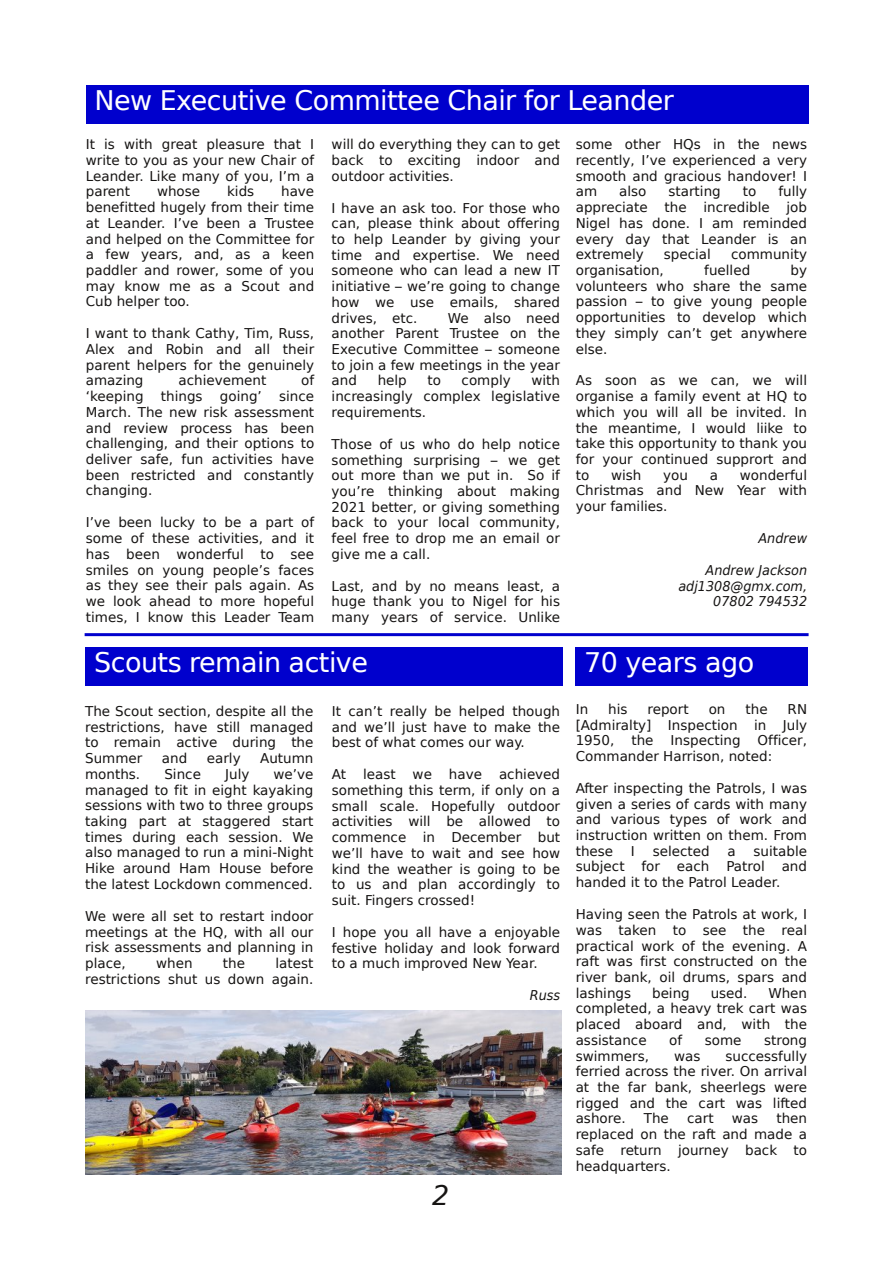
<style>
.page{position:relative;width:893px;height:1263px;background:#fff}
.page>*{position:absolute;margin:0;border:0;box-sizing:border-box;transform-origin:0 0}
.t1{font:27px "Bitstream Vera Sans";letter-spacing:-.02em;color:#fff}
.t2{font:italic 27px "Bitstream Vera Sans";color:#161413}
.t3{font:13.5px/15.8px "Bitstream Vera Sans";color:#161413;text-align:justify}
.t4{font:italic 13.5px/15.8px "Bitstream Vera Sans";color:#161413;text-align:right;scale:.95 1}
</style>
<div class="page">
<hr style="left:85px;top:633px;width:724px;height:3px;background:#0000cd">
<div style="left:86px;top:647px;width:477px;height:39px;background:#0000cd"></div>
<div style="left:576px;top:647px;width:232px;height:39px;background:#0000cd"></div>
<img style="left:85px;top:1011px;width:477px;height:164px">
<div style="left:86px;top:85px;width:722px;height:39px;background:#0000cd"></div>
<h1 class="t1" style="left:94px;top:85px;width:581px">New Executive Committee Chair for Leander</h1>
<p class="t3" style="left:86px;top:137px;width:230px">It is with great pleasure that I write to you as your new Chair of Leander. Like many of you, I’m a parent</p>
<p class="t3" style="left:86px;top:184px;width:230px;text-indent:195px">have benefitted hugely from their time at Leander. I’ve been a Trustee and helped on the Committee for a few years, and, as a keen paddler and rower, some of you may know me as a Scout and Cub helper too.</p>
<p class="t3" style="left:86px;top:326px;width:230px">I want to thank Cathy, Tim, Russ, Alex and Robin and all their parent helpers for the genuinely amazing</p>
<p class="t3" style="left:157px;top:184px;width:45px">whose</p>
<p class="t3" style="left:227px;top:184px;width:29px">kids</p>
<p class="t3" style="left:178px;top:373px;width:89px">achievement</p>
<p class="t3" style="left:301px;top:373px;width:15px">of</p>
<p class="t3" style="left:86px;top:389px;width:230px;text-indent:193px">since March. The new risk assessment and review process has been challenging, and their options to deliver safe, fun activities have been restricted and constantly changing.</p>
<p class="t3" style="left:86px;top:515px;width:230px">I’ve been lucky to be a part of some of these activities, and it has been wonderful to see smiles on young people’s faces as they see their pals again. As we look ahead to more hopeful times, I know this Leader Team</p>
<p class="t3" style="left:86px;top:389px;width:59px">‘keeping</p>
<p class="t3" style="left:161px;top:389px;width:43px">things</p>
<p class="t3" style="left:220px;top:389px;width:43px">going’</p>
<p class="t3" style="left:332px;top:137px;width:230px">will do everything they can to get back to exciting indoor and outdoor activities.</p>
<p class="t3" style="left:332px;top:200px;width:230px">I have an ask too. For those who can, please think about offering to help Leander by giving your time and expertise. We need someone who can lead a new IT initiative – we’re going to change how we use emails, shared drives, etc.</p>
<p class="t3" style="left:332px;top:310px;width:230px;text-indent:116px">We also need another Parent Trustee on the Executive Committee – someone to join a few meetings in the year and</p>
<p class="t3" style="left:332px;top:373px;width:230px;text-indent:200px">with increasingly complex legislative requirements.</p>
<p class="t3" style="left:332px;top:436px;width:230px">Those of us who do help notice something surprising – we get out more than we put in. So if you’re thinking about making 2021 better, or giving something back to your local community, feel free to drop me an email or give me a call.</p>
<p class="t3" style="left:332px;top:578px;width:230px">Last, and by no means least, a huge thank you to Nigel for his many years of service. Unlike</p>
<p class="t3" style="left:378px;top:373px;width:31px">help</p>
<p class="t3" style="left:427px;top:373px;width:15px">to</p>
<p class="t3" style="left:462px;top:373px;width:51px">comply</p>
<p class="t3" style="left:576px;top:137px;width:233px">some other HQs in the news recently, I’ve experienced a very smooth and gracious handover! I am</p>
<p class="t3" style="left:576px;top:184px;width:233px;text-indent:203px">fully appreciate the incredible job Nigel has done. I am reminded every day that Leander is an extremely</p>
<p class="t3" style="left:619px;top:184px;width:29px">also</p>
<p class="t3" style="left:668px;top:184px;width:54px">starting</p>
<p class="t3" style="left:743px;top:184px;width:15px">to</p>
<p class="t3" style="left:664px;top:247px;width:49px">special</p>
<p class="t3" style="left:731px;top:247px;width:78px">community</p>
<p class="t3" style="left:576px;top:262px;width:233px;text-indent:215px">by volunteers who share the same passion – to give young people opportunities to develop which they simply can’t get anywhere else.</p>
<p class="t3" style="left:576px;top:373px;width:233px">As soon as we can, we will organise a family event at HQ to which you will all be invited. In the meantime, I would liike to take this opportunity to thank you for your continued supprort and to</p>
<p class="t3" style="left:576px;top:262px;width:90px">organisation,</p>
<p class="t3" style="left:704px;top:262px;width:47px">fuelled</p>
<p class="t3" style="left:576px;top:467px;width:233px;text-indent:164px">wonderful Christmas and New Year with your families.</p>
<p class="t4" style="left:758px;top:530px;width:53px">Andrew</p>
<p class="t4" style="left:678px;top:562px;width:137px">Andrew Jackson adj1308@gmx.com,<br>07802 794532</p>
<p class="t3" style="left:611px;top:467px;width:32px">wish</p>
<p class="t3" style="left:663px;top:467px;width:26px">you</p>
<p class="t3" style="left:710px;top:467px;width:10px">a</p>
<h1 class="t1" style="left:94px;top:647px;width:275px">Scouts remain active</h1>
<h1 class="t1" style="left:584px;top:647px;width:172px">70 years ago</h1>
<p class="t3" style="left:85px;top:703px;width:230px">The Scout section, despite all the restrictions, have still managed to remain active during the Summer</p>
<p class="t3" style="left:162px;top:750px;width:27px">and</p>
<p class="t3" style="left:207px;top:750px;width:35px">early</p>
<p class="t3" style="left:260px;top:750px;width:55px">Autumn</p>
<p class="t3" style="left:85px;top:766px;width:57px">months.</p>
<p class="t3" style="left:164px;top:766px;width:38px">Since</p>
<p class="t3" style="left:225px;top:766px;width:26px">July</p>
<p class="t3" style="left:85px;top:766px;width:230px;text-indent:188px">we’ve managed to fit in eight kayaking sessions with two to three groups taking part at staggered start times during each session. We also managed to run a mini-Night Hike around Ham House before the latest Lockdown commenced.</p>
<p class="t3" style="left:85px;top:908px;width:230px">We were all set to restart indoor meetings at the HQ, with all our risk assessments and planning in place,</p>
<p class="t3" style="left:85px;top:955px;width:230px;text-align:right">latest<br>restrictions shut us down again.</p>
<p class="t3" style="left:156px;top:955px;width:38px">when</p>
<p class="t3" style="left:223px;top:955px;width:24px">the</p>
<p class="t3" style="left:332px;top:703px;width:230px">It can’t really be helped though and we’ll just have to make the best of what comes our way.</p>
<p class="t3" style="left:332px;top:767px;width:16px">At</p>
<p class="t3" style="left:363px;top:767px;width:34px">least</p>
<p class="t3" style="left:413px;top:767px;width:21px">we</p>
<p class="t3" style="left:449px;top:767px;width:35px">have</p>
<p class="t3" style="left:332px;top:767px;width:230px;text-indent:167px">achieved something this term, if only on a small scale. Hopefully outdoor activities will be allowed to commence in December but we’ll have to wait and see how kind the weather is going to be to us and plan accordingly to suit. Fingers crossed!</p>
<p class="t3" style="left:332px;top:924px;width:230px">I hope you all have a enjoyable festive holiday and look forward to a much improved New Year.</p>
<p class="t4" style="left:530px;top:988px;width:33px">Russ</p>
<h1 class="t2" style="left:432px;top:1180px;width:19px">2</h1>
<p class="t3" style="left:576px;top:701px;width:14px">In</p>
<p class="t3" style="left:608px;top:701px;width:21px">his</p>
<p class="t3" style="left:647px;top:701px;width:43px">report</p>
<p class="t3" style="left:709px;top:701px;width:18px">on</p>
<p class="t3" style="left:745px;top:701px;width:24px">the</p>
<p class="t3" style="left:576px;top:701px;width:233px;text-indent:212px">RN [Admiralty] Inspection in July 1950,</p>
<p class="t3" style="left:576px;top:733px;width:233px;text-indent:182px">Officer,<br>Commander Harrison, noted:</p>
<p class="t3" style="left:576px;top:780px;width:233px">After inspecting the Patrols, I was given a series of cards with many and various types of work and instruction written on them. From these</p>
<p class="t3" style="left:631px;top:733px;width:24px">the</p>
<p class="t3" style="left:671px;top:733px;width:72px">Inspecting</p>
<p class="t3" style="left:631px;top:843px;width:5px">I</p>
<p class="t3" style="left:653px;top:843px;width:58px">selected</p>
<p class="t3" style="left:727px;top:843px;width:10px">a</p>
<p class="t3" style="left:753px;top:843px;width:55px">suitable</p>
<p class="t3" style="left:576px;top:859px;width:50px">subject</p>
<p class="t3" style="left:641px;top:859px;width:20px">for</p>
<p class="t3" style="left:677px;top:859px;width:34px">each</p>
<p class="t3" style="left:726px;top:859px;width:40px">Patrol</p>
<p class="t3" style="left:782px;top:859px;width:27px">and</p>
<p class="t3" style="left:576px;top:874px;width:206px">handed it to the Patrol Leader.</p>
<p class="t3" style="left:576px;top:906px;width:233px">Having seen the Patrols at work, I was taken to see the real practical work of the evening. A raft was first constructed on the river bank, oil drums, spars and lashings</p>
<p class="t3" style="left:576px;top:985px;width:233px;text-indent:193px">When completed, a heavy trek cart was placed aboard and, with the assistance</p>
<p class="t3" style="left:652px;top:985px;width:39px">being</p>
<p class="t3" style="left:711px;top:985px;width:38px">used.</p>
<p class="t3" style="left:669px;top:1032px;width:15px">of</p>
<p class="t3" style="left:705px;top:1032px;width:38px">some</p>
<p class="t3" style="left:764px;top:1032px;width:44px">strong</p>
<p class="t3" style="left:576px;top:1048px;width:233px;text-indent:150px">successfully ferried across the river. On arrival at the far bank, sheerlegs were rigged and the cart was lifted ashore.</p>
<p class="t3" style="left:576px;top:1048px;width:75px">swimmers,</p>
<p class="t3" style="left:674px;top:1048px;width:28px">was</p>
<p class="t3" style="left:576px;top:1111px;width:233px;text-indent:201px">then replaced on the raft and made a safe return journey back to headquarters.</p>
<p class="t3" style="left:644px;top:1111px;width:27px">The</p>
<p class="t3" style="left:687px;top:1111px;width:28px">cart</p>
<p class="t3" style="left:732px;top:1111px;width:28px">was</p>
</div>
